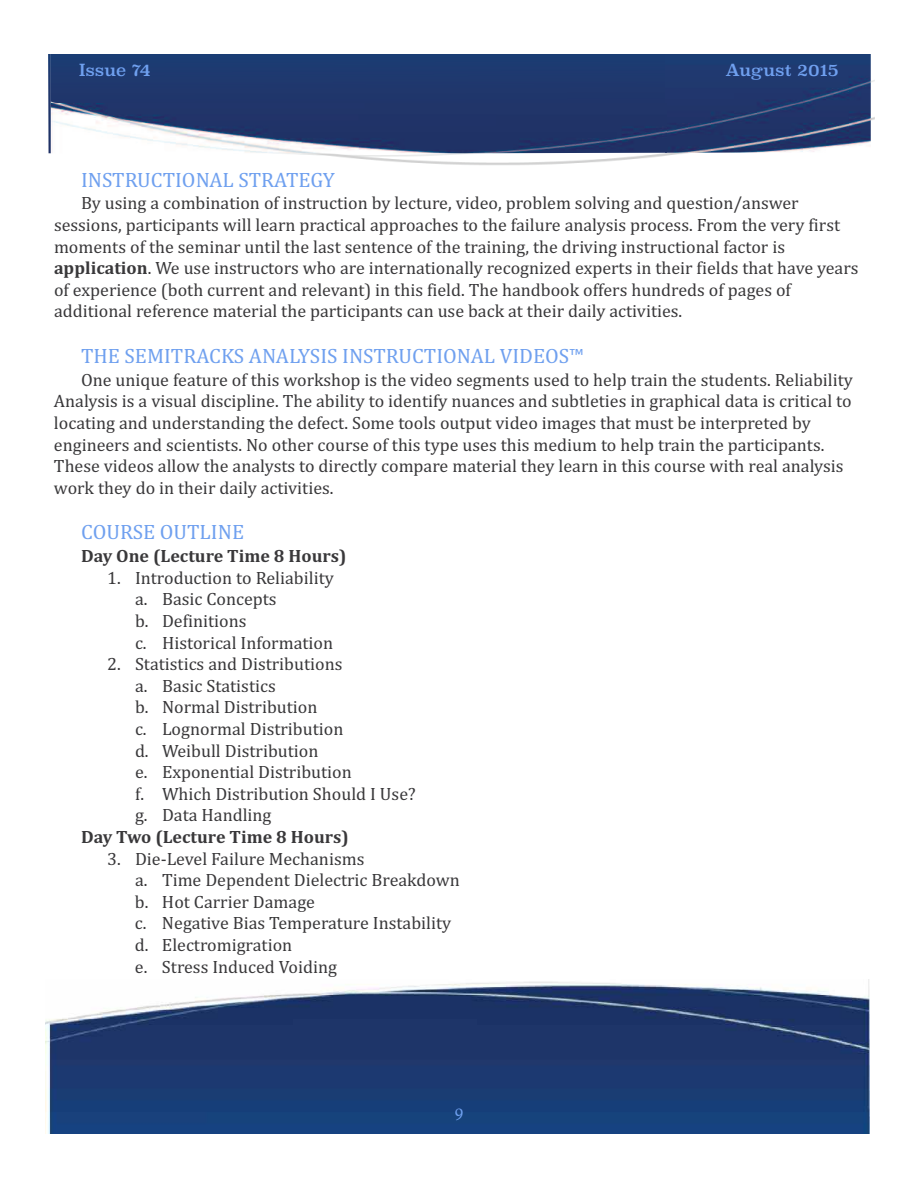
<style>
.page{position:relative;width:918px;height:1188px;background:#fff}
.page>*{position:absolute;margin:0;border:0;box-sizing:border-box;transform-origin:0 0}
.t1{font:21px "Cambria";color:#6fa0ef}
.t2{font:18px/21.6px "Cambria";color:#39383a}
.t3{font:700 18px "Cambria";color:#39383a}
.t4{font:16.5px "Superclarendon Rg";color:#6fa0ef}
.t5{font:16.5px "Calisto";color:#6fa0ef}
.s1{font-weight:700}
</style>
<div class="page">
<img style="left:48px;top:54px;width:3px;height:99px">
<img style="left:51px;top:54px;width:820px;height:99px">
<img style="left:45px;top:979px;width:825px;height:155px">
<p class="t4" style="left:79px;top:60px;width:73px">Issue 74</p>
<p class="t4" style="left:725px;top:60px;width:115px">August 2015</p>
<p class="t1" style="left:81px;top:167px;width:255px">INSTRUCTIONAL STRATEGY</p>
<p class="t2" style="left:54px;top:192px;width:806px;text-indent:27px">By using a combination of instruction by lecture, video, problem solving and question/answer sessions, participants will learn practical approaches to the failure analysis process. From the very first moments of the seminar until the last sentence of the training, the driving instructional factor is <span class="s1">application</span>. We use instructors who are internationally recognized experts in their fields that have years of experience (both current and relevant) in this field. The handbook offers hundreds of pages of additional reference material the participants can use back at their daily activities.</p>
<p class="t1" style="left:81px;top:343px;width:504px">THE SEMITRACKS ANALYSIS INSTRUCTIONAL VIDEOS™</p>
<p class="t2" style="left:54px;top:369px;width:800px;text-indent:27px">One unique feature of this workshop is the video segments used to help train the students. Reliability Analysis is a visual discipline. The ability to identify nuances and subtleties in graphical data is critical to locating and understanding the defect. Some tools output video images that must be interpreted by engineers and scientists. No other course of this type uses this medium to help train the participants.<br>These videos allow the analysts to directly compare material they learn in this course with real analysis work they do in their daily activities.</p>
<p class="t1" style="left:81px;top:520px;width:165px">COURSE OUTLINE</p>
<p class="t3" style="left:81px;top:546px;width:267px">Day One (Lecture Time 8 Hours)</p>
<p class="t2" style="left:135px;top:567px;width:200px;text-indent:-28px">1. Introduction to Reliability a. Basic Concepts<br>b. Definitions<br>c. Historical Information</p>
<p class="t2" style="left:135px;top:653px;width:282px;text-indent:-28px">2. Statistics and Distributions<br>a. Basic Statistics<br>b. Normal Distribution<br>c. Lognormal Distribution<br>d. Weibull Distribution<br>e. Exponential Distribution<br>f. Which Distribution Should I Use? g. Data Handling</p>
<p class="t3" style="left:81px;top:826px;width:269px">Day Two (Lecture Time 8 Hours)</p>
<p class="t2" style="left:135px;top:848px;width:326px;text-indent:-28px">3. Die-Level Failure Mechanisms<br>a. Time Dependent Dielectric Breakdown b. Hot Carrier Damage<br>c. Negative Bias Temperature Instability d. Electromigration<br>e. Stress Induced Voiding</p>
<p class="t5" style="left:455px;top:1108px;width:10px">9</p>
</div>
